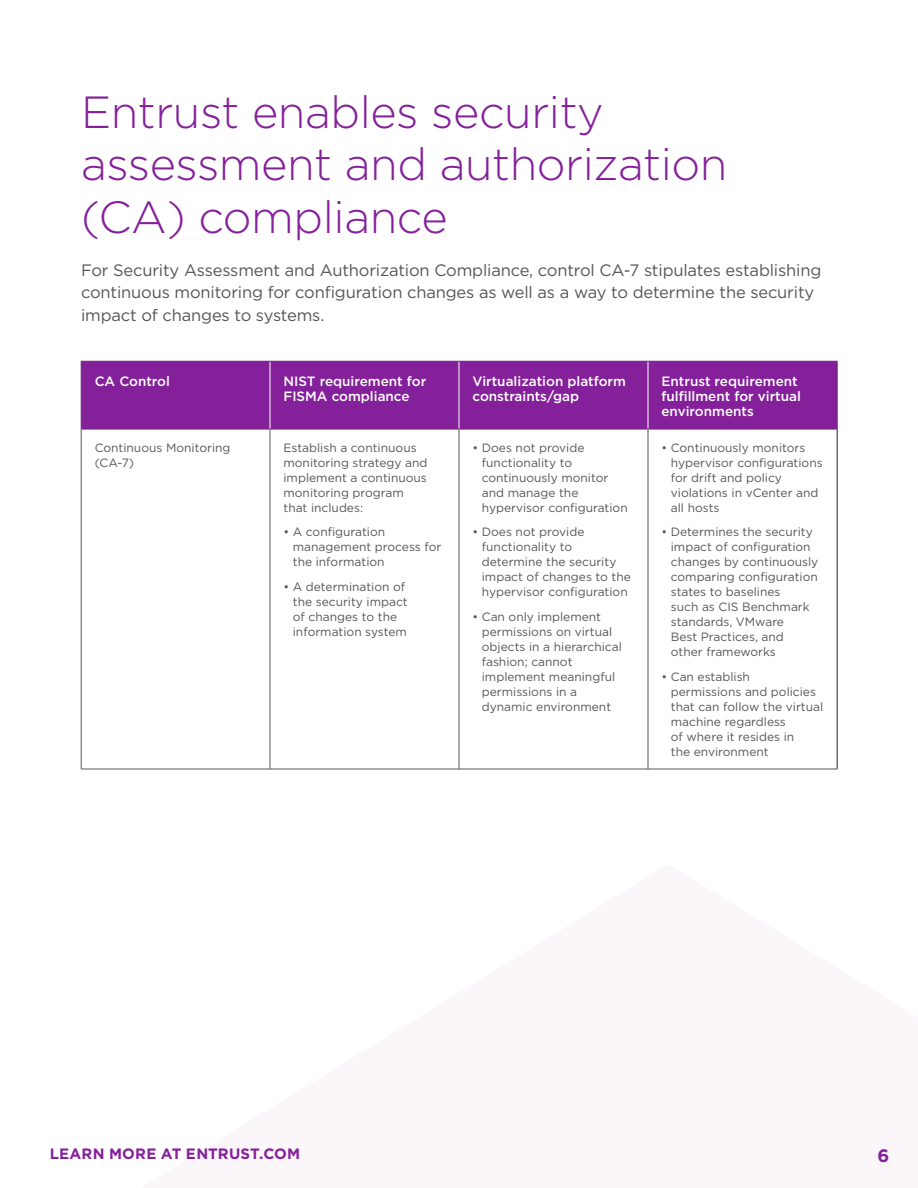
<style>
.page{position:relative;width:918px;height:1188px;background:#fff}
.page>*{position:absolute;margin:0;border:0;box-sizing:border-box;transform-origin:0 0}
.Body_Copy{font:300 45px/52.5px "Gotham";letter-spacing:-.01em;color:#85209b}
.Forridder{font:700 18px "Gotham";color:#85209b}
.Body_Copy-2{font:16.5px/22.5px "Gotham";letter-spacing:-.01em;color:#555659}
.Headline{font:700 15px "Gotham";letter-spacing:.015em;color:#85209b}
.subhead_new{font:500 13.5px/15px "Gotham";color:#fff}
.t1{font:12px/15px "Gotham";color:#555659}
</style>
<div class="page">
<div style="left:82px;top:362px;width:755px;height:67px;background:#85209b"></div>
<hr style="left:81px;top:429px;width:1px;height:340px;background:#555659">
<hr style="left:837px;top:429px;width:1px;height:340px;background:#231f20">
<hr style="left:270px;top:361px;width:1px;height:68px;background:#fff">
<hr style="left:459px;top:361px;width:1px;height:68px;background:#fff">
<hr style="left:648px;top:361px;width:1px;height:68px;background:#fff">
<hr style="left:81px;top:361px;width:189px;height:1px;background:#6e2777">
<hr style="left:270px;top:361px;width:189px;height:1px;background:#6e2777">
<hr style="left:459px;top:361px;width:189px;height:1px;background:#6e2777">
<hr style="left:648px;top:361px;width:189px;height:1px;background:#6e2777">
<hr style="left:81px;top:361px;width:1px;height:68px;background:#6e2777">
<hr style="left:837px;top:361px;width:1px;height:68px;background:#6e2777">
<hr style="left:81px;top:429px;width:189px;height:1px;background:#6e2777">
<hr style="left:270px;top:429px;width:189px;height:1px;background:#6e2777">
<hr style="left:459px;top:429px;width:189px;height:1px;background:#6e2777">
<hr style="left:648px;top:429px;width:189px;height:1px;background:#6e2777">
<hr style="left:270px;top:429px;width:1px;height:340px;background:#555659">
<hr style="left:459px;top:429px;width:1px;height:340px;background:#555659">
<hr style="left:648px;top:429px;width:1px;height:340px;background:#555659">
<hr style="left:81px;top:769px;width:189px;height:1px;background:#555659">
<hr style="left:270px;top:769px;width:189px;height:1px;background:#555659">
<hr style="left:459px;top:769px;width:189px;height:1px;background:#555659">
<hr style="left:648px;top:769px;width:189px;height:1px;background:#555659">
<p class="Body_Copy" style="left:81px;top:84px;width:648px">Entrust enables security assessment and authorization (CA) compliance</p>
<p class="Body_Copy-2" style="left:81px;top:258px;width:742px">For Security Assessment and Authorization Compliance, control CA-7 stipulates establishing continuous monitoring for configuration changes as well as a way to determine the security impact of changes to systems.</p>
<p class="subhead_new" style="left:95px;top:373px;width:77px">CA Control</p>
<p class="subhead_new" style="left:284px;top:373px;width:144px">NIST requirement for<br>FISMA compliance</p>
<p class="subhead_new" style="left:472px;top:373px;width:155px">Virtualization platform constraints/gap</p>
<p class="subhead_new" style="left:662px;top:373px;width:141px">Entrust requirement fulfillment for virtual environments</p>
<p class="t1" style="left:95px;top:440px;width:137px">Continuous Monitoring (CA-7)</p>
<p class="t1" style="left:284px;top:440px;width:145px">Establish a continuous monitoring strategy and implement a continuous monitoring program that includes:</p>
<p class="t1" style="left:293px;top:524px;width:150px;text-indent:-9px">• A configuration management process for the information</p>
<p class="t1" style="left:293px;top:579px;width:117px;text-indent:-9px">• A determination of the security impact of changes to the information system</p>
<p class="t1" style="left:482px;top:440px;width:147px;text-indent:-9px">• Does not provide functionality to continuously monitor and manage the hypervisor configuration</p>
<p class="t1" style="left:482px;top:524px;width:151px;text-indent:-9px">• Does not provide functionality to determine the security impact of changes to the hypervisor configuration</p>
<p class="t1" style="left:482px;top:609px;width:142px;text-indent:-9px">• Can only implement permissions on virtual objects in a hierarchical fashion; cannot implement meaningful permissions in a dynamic environment</p>
<p class="t1" style="left:671px;top:440px;width:153px;text-indent:-9px">• Continuously monitors hypervisor configurations for drift and policy violations in vCenter and all hosts</p>
<p class="t1" style="left:671px;top:524px;width:149px;text-indent:-9px">• Determines the security impact of configuration changes by continuously comparing configuration states to baselines<br>such as CIS Benchmark standards, VMware<br>Best Practices, and other frameworks</p>
<p class="t1" style="left:671px;top:669px;width:154px;text-indent:-9px">• Can establish permissions and policies that can follow the virtual machine regardless<br>of where it resides in<br>the environment</p>
<p class="Headline" style="left:50px;top:1144px;width:252px">LEARN MORE AT ENTRUST.COM</p>
<p class="Forridder" style="left:878px;top:1144px;width:13px">6</p>
</div>
